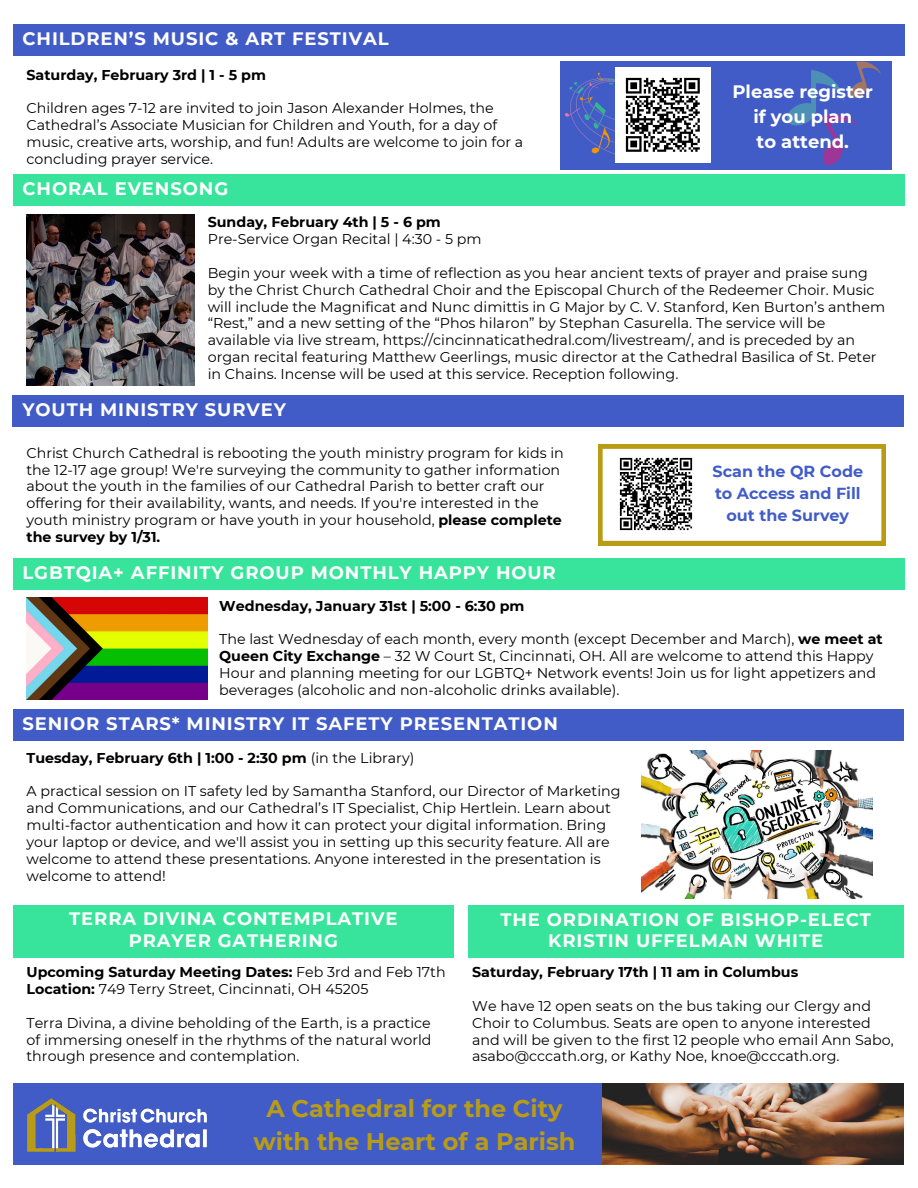
<style>
.page{position:relative;width:918px;height:1188px;background:#fff}
.page>*{position:absolute;margin:0;border:0;box-sizing:border-box;transform-origin:0 0}
.t1{font:700 24px/32.7px "Montserrat";color:#b99c16;text-align:center}
.t2{font:700 18px/21.3px "Montserrat";letter-spacing:.05em;color:#fff;text-align:center}
.t3{font:700 18px/25px "Montserrat";color:#fff;text-align:center}
.t4{font:700 16.05px/21.8px "Montserrat";color:#425cc7;text-align:center}
.t5{font:14.25px/16.8px "Montserrat";color:#000}
.t6{font:700 14.25px "Montserrat";color:#000}
.s1{font-weight:700}
.s2{font-weight:400}
</style>
<div class="page">
<div style="left:13px;top:1084px;width:884px;height:81px;background:#425cc7"></div>
<img style="left:27px;top:1098px;width:180px;height:54px">
<img style="left:602px;top:1084px;width:302px;height:81px">
<div style="left:13px;top:710px;width:890px;height:31px;background:#425cc7"></div>
<div style="left:12px;top:395px;width:891px;height:31px;background:#425cc7"></div>
<div style="left:13px;top:24px;width:891px;height:32px;background:#425cc7"></div>
<div style="left:13px;top:174px;width:891px;height:32px;background:#38e49b"></div>
<img style="left:27px;top:215px;width:167px;height:171px">
<div style="left:560px;top:61px;width:331px;height:108px;background:#425cc7"></div>
<svg style="left:787px;top:61px;width:95px;height:104px"></svg>
<svg style="left:565px;top:67px;width:73px;height:96px"></svg>
<img style="left:616px;top:68px;width:94px;height:94px">
<div style="left:13px;top:905px;width:440px;height:53px;background:#38e49b"></div>
<svg style="left:598px;top:444px;width:288px;height:101px"></svg>
<img style="left:612px;top:450px;width:87px;height:87px">
<div style="left:468px;top:905px;width:435px;height:53px;background:#38e49b"></div>
<div style="left:13px;top:558px;width:891px;height:31px;background:#38e49b"></div>
<img style="left:27px;top:597px;width:181px;height:103px">
<img style="left:642px;top:750px;width:230px;height:149px">
<h5 class="t2" style="left:22px;top:28px;width:368px">CHILDREN’S MUSIC &amp; ART FESTIVAL</h5>
<p class="t6" style="left:27px;top:66px;width:241px">Saturday, February 3rd | 1 - 5 pm</p>
<h3 class="t5" style="left:27px;top:100px;width:498px">Children ages 7-12 are invited to join Jason Alexander Holmes, the Cathedral’s Associate Musician for Children and Youth, for a day of music, creative arts, worship, and fun! Adults are welcome to join for a concluding prayer service.</h3>
<p class="t2" style="left:22px;top:178px;width:207px">CHORAL EVENSONG</p>
<p class="t6" style="left:208px;top:213px;width:235px">Sunday, February 4th | 5 - 6 pm</p>
<p class="t5" style="left:208px;top:231px;width:275px">Pre-Service Organ Recital | 4:30 - 5 pm</p>
<h3 class="t5" style="left:208px;top:264px;width:679px">Begin your week with a time of reflection as you hear ancient texts of prayer and praise sung by the Christ Church Cathedral Choir and the Episcopal Church of the Redeemer Choir. Music will include the Magnificat and Nunc dimittis in G Major by C. V. Stanford, Ken Burton’s anthem “Rest,” and a new setting of the “Phos hilaron” by Stephan Casurella. The service will be available via live stream, https://cincinnaticathedral.com/livestream/, and is preceded by an organ recital featuring Matthew Geerlings, music director at the Cathedral Basilica of St. Peter in Chains. Incense will be used at this service. Reception following.</h3>
<p class="t3" style="left:732px;top:79px;width:142px">Please register if you plan<br>to attend.</p>
<p class="t2" style="left:22px;top:398px;width:265px">YOUTH MINISTRY SURVEY</p>
<h3 class="t5" style="left:27px;top:444px;width:539px">Christ Church Cathedral is rebooting the youth ministry program for kids in the 12-17 age group! We're surveying the community to gather information about the youth in the families of our Cathedral Parish to better craft our offering for their availability, wants, and needs. If you're interested in the youth ministry program or have youth in your household, <span class="s1">please complete the survey by 1/31.</span></h3>
<p class="t4" style="left:713px;top:461px;width:152px">Scan the QR Code to Access and Fill out the Survey</p>
<p class="t2" style="left:22px;top:561px;width:535px">LGBTQIA+ AFFINITY GROUP MONTHLY HAPPY HOUR</p>
<p class="t6" style="left:219px;top:597px;width:307px">Wednesday, January 31st | 5:00 - 6:30 pm</p>
<h5 class="t5" style="left:219px;top:631px;width:665px">The last Wednesday of each month, every month (except December and March), <span class="s1">we meet at Queen City Exchange</span> – 32 W Court St, Cincinnati, OH. All are welcome to attend this Happy Hour and planning meeting for our LGBTQ+ Network events! Join us for light appetizers and beverages (alcoholic and non-alcoholic drinks available).</h5>
<h4 class="t2" style="left:22px;top:713px;width:537px">SENIOR STARS* MINISTRY IT SAFETY PRESENTATION</h4>
<p class="t6" style="left:27px;top:749px;width:389px">Tuesday, February 6th | 1:00 - 2:30 pm <span class="s2">(in the Library)</span></p>
<p class="t5" style="left:27px;top:783px;width:596px">A practical session on IT safety led by Samantha Stanford, our Director of Marketing and Communications, and our Cathedral’s IT Specialist, Chip Hertlein. Learn about multi-factor authentication and how it can protect your digital information. Bring your laptop or device, and we'll assist you in setting up this security feature. All are welcome to attend these presentations. Anyone interested in the presentation is welcome to attend!</p>
<p class="t2" style="left:69px;top:908px;width:330px">TERRA DIVINA CONTEMPLATIVE<br>PRAYER GATHERING</p>
<p class="t6" style="left:27px;top:963px;width:421px">Upcoming Saturday Meeting Dates: <span class="s2">Feb 3rd and Feb 17th</span></p>
<p class="t5" style="left:27px;top:980px;width:343px"><span class="s1">Location:</span> 749 Terry Street, Cincinnati, OH 45205</p>
<h3 class="t5" style="left:27px;top:1014px;width:406px">Terra Divina, a divine beholding of the Earth, is a practice</h3>
<p class="t5" style="left:27px;top:1031px;width:407px">of immersing oneself in the rhythms of the natural world through presence and contemplation.</p>
<h3 class="t2" style="left:500px;top:909px;width:372px">THE ORDINATION OF BISHOP-ELECT<br>KRISTIN UFFELMAN WHITE</h3>
<p class="t6" style="left:472px;top:963px;width:328px">Saturday, February 17th | 11 am in Columbus</p>
<p class="t5" style="left:472px;top:997px;width:423px">We have 12 open seats on the bus taking our Clergy and Choir to Columbus. Seats are open to anyone interested and will be given to the first 12 people who email Ann Sabo, asabo@cccath.org, or Kathy Noe, knoe@cccath.org.</p>
<h3 class="t1" style="left:254px;top:1093px;width:324px">A Cathedral for the City with the Heart of a Parish</h3>
</div>
